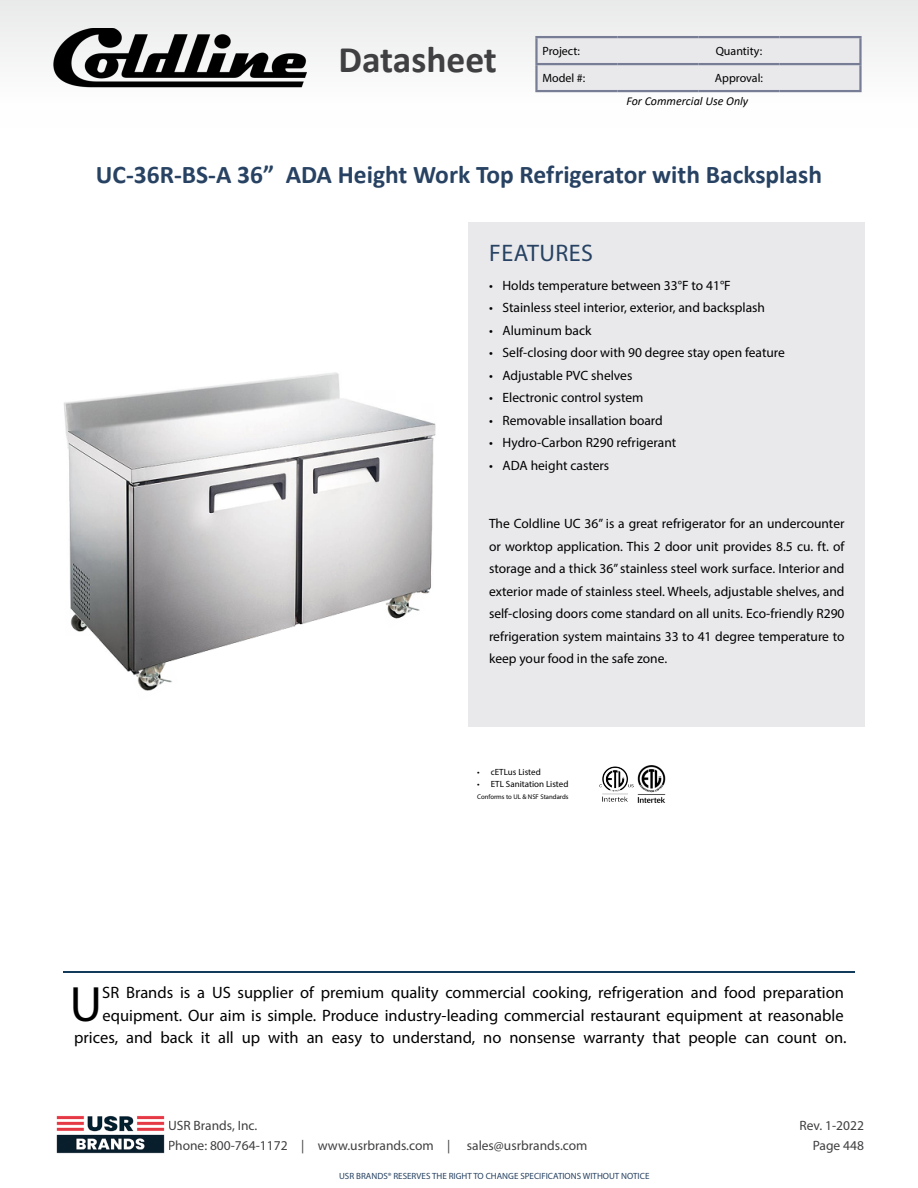
<style>
.page{position:relative;width:918px;height:1188px;background:#fff}
.page>*{position:absolute;margin:0;border:0;box-sizing:border-box;transform-origin:0 0}
.t1{font:49.95px "Myriad Pro";color:#000}
.t2{font:700 37.5px "Calibri";color:#404042}
.t3{font:700 25.5px "Calibri";color:#274262}
.t4{font:24px "Myriad Pro";letter-spacing:.02em;color:#274262}
.t5{font:16.5px/22.5px "Myriad Pro";color:#000;text-align:right}
.t6{font:13.5px/22.5px "Myriad Pro";color:#000;text-align:justify}
.t7{font:13.5px/19.5px "Myriad Pro";color:#404042}
.t8{font:12px "Myriad Pro";color:#000}
.t9{font:italic 12px "Calibri";color:#000}
.t10{font:9px "Myriad Pro";color:#274262}
.t11{font:9px "Myriad Pro";color:#000}
.t12{font:6.75px "Myriad Pro";color:#000}
</style>
<div class="page">
<hr style="left:63px;top:972px;width:792px;height:1px;background:#113a5b">
<img style="left:599px;top:766px;width:35px;height:36px">
<img style="left:638px;top:765px;width:28px;height:37px">
<img style="left:64px;top:372px;width:372px;height:319px">
<div style="left:469px;top:222px;width:396px;height:505px;background:#e9e9ec"></div>
<div style="left:0;top:0;width:918px;height:127px;background:#f6f6f7"></div>
<div style="left:538px;top:38px;width:321px;height:52px;background:#e9e9ec"></div>
<hr style="left:535px;top:36px;width:82px;height:2px;background:#777d95">
<hr style="left:535px;top:38px;width:3px;height:25px;background:#777d95">
<hr style="left:617px;top:36px;width:81px;height:2px;background:#777d95">
<hr style="left:698px;top:36px;width:81px;height:2px;background:#777d95">
<hr style="left:779px;top:36px;width:83px;height:2px;background:#777d95">
<hr style="left:859px;top:38px;width:3px;height:25px;background:#777d95">
<hr style="left:535px;top:63px;width:82px;height:2px;background:#777d95">
<hr style="left:535px;top:65px;width:3px;height:25px;background:#777d95">
<hr style="left:617px;top:63px;width:81px;height:2px;background:#777d95">
<hr style="left:698px;top:63px;width:81px;height:2px;background:#777d95">
<hr style="left:779px;top:63px;width:83px;height:2px;background:#777d95">
<hr style="left:859px;top:65px;width:3px;height:25px;background:#777d95">
<hr style="left:535px;top:90px;width:82px;height:2px;background:#777d95">
<hr style="left:617px;top:90px;width:81px;height:2px;background:#777d95">
<hr style="left:698px;top:90px;width:81px;height:2px;background:#777d95">
<hr style="left:779px;top:90px;width:83px;height:2px;background:#777d95">
<img style="left:56px;top:1115px;width:109px;height:39px">
<img style="left:53px;top:28px;width:253px;height:60px">
<h2 class="t2" style="left:338px;top:33px;width:160px">Datasheet</h2>
<p class="t8" style="left:542px;top:43px;width:39px">Project:</p>
<p class="t8" style="left:716px;top:43px;width:48px">Quantity:</p>
<p class="t8" style="left:542px;top:70px;width:44px">Model #:</p>
<p class="t8" style="left:715px;top:70px;width:50px">Approval:</p>
<p class="t9" style="left:626px;top:93px;width:123px">For Commercial Use Only</p>
<h3 class="t3" style="left:96px;top:156px;width:728px">UC-36R-BS-A 36” ADA Height Work Top Refrigerator with Backsplash</h3>
<h3 class="t4" style="left:489px;top:238px;width:105px">FEATURES</h3>
<p class="t6" style="left:489px;top:274px;width:243px">• Holds temperature between 33°F to 41°F</p>
<p class="t6" style="left:489px;top:296px;width:277px">• Stainless steel interior, exterior, and backsplash</p>
<p class="t6" style="left:489px;top:319px;width:104px">• Aluminum back</p>
<p class="t6" style="left:489px;top:341px;width:297px">• Self-closing door with 90 degree stay open feature</p>
<p class="t6" style="left:489px;top:364px;width:145px">• Adjustable PVC shelves</p>
<p class="t6" style="left:489px;top:386px;width:156px">• Electronic control system</p>
<p class="t6" style="left:489px;top:409px;width:175px">• Removable insallation board</p>
<p class="t6" style="left:489px;top:431px;width:189px">• Hydro-Carbon R290 refrigerant</p>
<p class="t6" style="left:489px;top:454px;width:122px">• ADA height casters</p>
<h3 class="t4" style="left:489px;top:243px;width:105px">FEATURES</h3>
<p class="t6" style="left:489px;top:512px;width:357px">The Coldline UC 36” is a great refrigerator for an undercounter or worktop application. This 2 door unit provides 8.5 cu. ft. of storage and a thick 36” stainless steel work surface. Interior and exterior made of stainless steel. Wheels, adjustable shelves, and self-closing doors come standard on all units. Eco-friendly R290 refrigeration system maintains 33 to 41 degree temperature to keep your food in the safe zone.</p>
<p class="t11" style="left:477px;top:766px;width:65px">• cETLus Listed</p>
<p class="t11" style="left:477px;top:778px;width:93px">• ETL Sanitation Listed</p>
<p class="t12" style="left:477px;top:792px;width:93px">Conforms to UL &amp; NSF Standards</p>
<p class="t5" style="left:74px;top:981px;width:774px">SR Brands is a US supplier of premium quality commercial cooking, refrigeration and food preparation equipment. Our aim is simple. Produce industry-leading commercial restaurant equipment at reasonable prices, and back it all up with an easy to understand, no nonsense warranty that people can count on.</p>
<h1 class="t1" style="left:70px;top:973px;width:34px">U</h1>
<p class="t7" style="left:168px;top:1116px;width:421px">USR Brands, Inc.<br>Phone: 800-764-1172 | www.usrbrands.com | sales@usrbrands.com</p>
<p class="t7" style="left:800px;top:1116px;width:66px;text-align:right">Rev. 1-2022<br>Page 448</p>
<p class="t10" style="left:339px;top:1171px;width:312px">USR BRANDS® RESERVES THE RIGHT TO CHANGE SPECIFICATIONS WITHOUT NOTICE</p>
</div>
